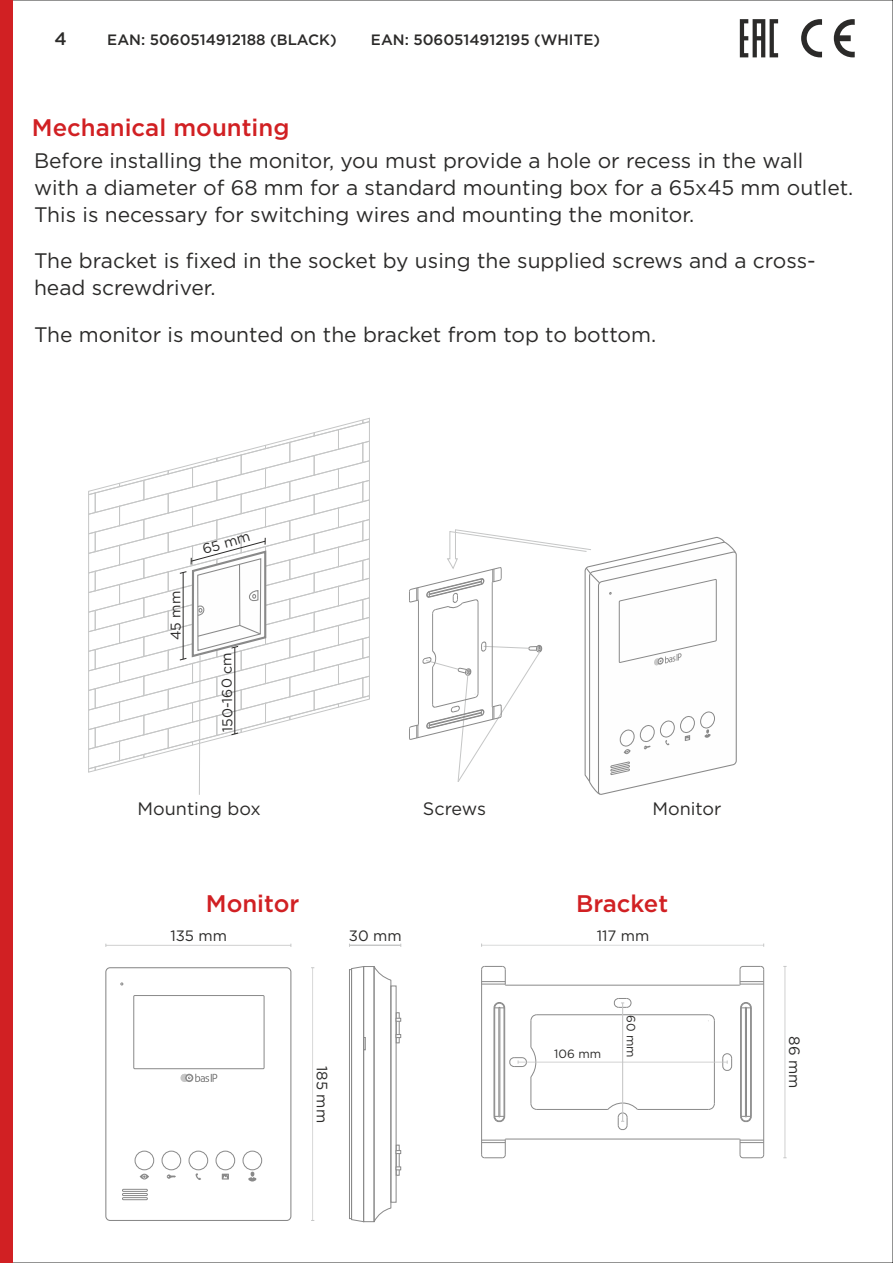
<style>
.page{position:relative;width:893px;height:1263px;background:#fff}
.page>*{position:absolute;margin:0;border:0;box-sizing:border-box;transform-origin:0 0}
.t1{font:500 24px "Gotham Pro";color:#d12023}
.t2{font:21px/26.7px "Gotham Pro";color:#2b2a29}
.t3{font:18px "Gotham Pro";color:#2b2a29}
.t4{font:500 18px "Gotham Pro";color:#2b2a29}
.t5{font:500 15px "Gotham Pro";color:#2b2a29}
.t6{font:15px "Gotham Pro";color:#2b2a29}
.t7{font:14.1px "Gotham Pro";color:#2b2a29}
.t8{font:12px "Gotham Pro";color:#2b2a29}
</style>
<div class="page">
<div style="left:0;top:0;width:13px;height:1263px;background:#d12023"></div>
<svg style="left:801px;top:19px;width:21px;height:38px"></svg>
<svg style="left:834px;top:19px;width:21px;height:38px"></svg>
<svg style="left:740px;top:19px;width:38px;height:38px"></svg>
<hr style="left:482px;top:945px;width:282px;height:1px;background:#c5c6c6">
<hr style="left:785px;top:966px;width:1px;height:192px;background:#c5c6c6">
<hr style="left:763px;top:969px;width:1px;height:186px;background:#898989">
<hr style="left:751px;top:1008px;width:1px;height:108px;background:#898989">
<hr style="left:750px;top:1008px;width:1px;height:108px;background:#898989">
<hr style="left:746px;top:1008px;width:1px;height:108px;background:#898989">
<hr style="left:745px;top:1008px;width:1px;height:108px;background:#898989">
<hr style="left:741px;top:1008px;width:1px;height:108px;background:#898989">
<hr style="left:740px;top:1008px;width:1px;height:108px;background:#898989">
<hr style="left:714px;top:1021px;width:1px;height:82px;background:#898989">
<hr style="left:506px;top:1139px;width:233px;height:1px;background:#898989">
<hr style="left:537px;top:1109px;width:71px;height:1px;background:#898989">
<hr style="left:637px;top:1109px;width:71px;height:1px;background:#898989">
<hr style="left:537px;top:1014px;width:171px;height:1px;background:#898989">
<hr style="left:506px;top:985px;width:233px;height:1px;background:#898989">
<hr style="left:504px;top:1008px;width:1px;height:108px;background:#898989">
<hr style="left:500px;top:1008px;width:1px;height:108px;background:#898989">
<hr style="left:498px;top:1008px;width:1px;height:108px;background:#898989">
<hr style="left:494px;top:1008px;width:1px;height:108px;background:#898989">
<hr style="left:481px;top:969px;width:1px;height:186px;background:#898989">
<svg style="left:708px;top:1014px;width:7px;height:7px"></svg>
<svg style="left:708px;top:1103px;width:7px;height:7px"></svg>
<svg style="left:481px;top:1138px;width:25px;height:20px"></svg>
<svg style="left:739px;top:1138px;width:25px;height:20px"></svg>
<svg style="left:481px;top:966px;width:25px;height:20px"></svg>
<svg style="left:739px;top:966px;width:25px;height:20px"></svg>
<svg style="left:740px;top:1116px;width:12px;height:7px"></svg>
<svg style="left:740px;top:1002px;width:12px;height:6px"></svg>
<svg style="left:493px;top:1116px;width:12px;height:7px"></svg>
<svg style="left:493px;top:1002px;width:12px;height:6px"></svg>
<svg style="left:509px;top:1014px;width:28px;height:96px"></svg>
<hr style="left:518px;top:1062px;width:209px;height:1px;background:#c5c6c6">
<svg style="left:722px;top:1053px;width:10px;height:18px"></svg>
<svg style="left:613px;top:998px;width:19px;height:10px"></svg>
<svg style="left:607px;top:1102px;width:31px;height:28px"></svg>
<hr style="left:622px;top:1003px;width:1px;height:118px;background:#c5c6c6">
<svg style="left:180px;top:1074px;width:37px;height:8px"></svg>
<div style="left:105px;top:967px;width:186px;height:254px;border:1px solid #898989;border-radius:4px"></div>
<div style="left:133px;top:995px;width:131px;height:74px;border:1px solid #898989"></div>
<div style="left:135px;top:1151px;width:19px;height:19px;border:1px solid #898989;border-radius:50%"></div>
<div style="left:162px;top:1151px;width:19px;height:19px;border:1px solid #898989;border-radius:50%"></div>
<div style="left:189px;top:1151px;width:19px;height:19px;border:1px solid #898989;border-radius:50%"></div>
<div style="left:216px;top:1151px;width:19px;height:19px;border:1px solid #898989;border-radius:50%"></div>
<div style="left:243px;top:1151px;width:19px;height:19px;border:1px solid #898989;border-radius:50%"></div>
<div style="left:122px;top:1189px;width:26px;height:3px;border:1px solid #898989"></div>
<div style="left:122px;top:1193px;width:26px;height:3px;border:1px solid #898989"></div>
<div style="left:122px;top:1197px;width:26px;height:3px;border:1px solid #898989"></div>
<svg style="left:373px;top:966px;width:28px;height:257px"></svg>
<svg style="left:349px;top:966px;width:17px;height:257px"></svg>
<svg style="left:196px;top:1173px;width:5px;height:7px"></svg>
<svg style="left:222px;top:1174px;width:7px;height:5px"></svg>
<svg style="left:248px;top:1172px;width:8px;height:9px"></svg>
<svg style="left:167px;top:1174px;width:9px;height:5px"></svg>
<svg style="left:140px;top:1174px;width:9px;height:5px"></svg>
<hr style="left:106px;top:945px;width:185px;height:1px;background:#c5c6c6">
<hr style="left:312px;top:968px;width:1px;height:252px;background:#c5c6c6">
<hr style="left:349px;top:945px;width:52px;height:1px;background:#c5c6c6">
<svg style="left:89px;top:418px;width:280px;height:377px"></svg>
<svg style="left:409px;top:529px;width:328px;height:266px"></svg>
<p class="t4" style="left:54px;top:32px;width:14px">4</p>
<p class="t5" style="left:107px;top:34px;width:231px">EAN: 5060514912188 (BLACK)</p>
<p class="t5" style="left:371px;top:34px;width:231px">EAN: 5060514912195 (WHITE)</p>
<p class="t1" style="left:32px;top:119px;width:259px">Mechanical mounting</p>
<p class="t2" style="left:34px;top:149px;width:821px">Before installing the monitor, you must provide a hole or recess in the wall with a diameter of 68 mm for a standard mounting box for a 65x45 mm outlet.<br>This is necessary for switching wires and mounting the monitor.</p>
<p class="t2" style="left:34px;top:249px;width:783px">The bracket is fixed in the socket by using the supplied screws and a cross&shy;head screwdriver.</p>
<p class="t2" style="left:34px;top:322px;width:624px">The monitor is mounted on the bracket from top to bottom.</p>
<p class="t7" style="left:171px;top:640px;width:51px;rotate:-91deg">45 mm</p>
<p class="t7" style="left:201px;top:544px;width:51px;rotate:-16deg">65 mm</p>
<p class="t7" style="left:222px;top:732px;width:81px;rotate:-91deg">150-160 cm</p>
<p class="t3" style="left:138px;top:802px;width:125px">Mounting box</p>
<p class="t3" style="left:423px;top:802px;width:65px">Screws</p>
<p class="t3" style="left:653px;top:802px;width:70px">Monitor</p>
<p class="t1" style="left:206px;top:894px;width:95px">Monitor</p>
<p class="t1" style="left:576px;top:894px;width:94px">Bracket</p>
<p class="t6" style="left:597px;top:930px;width:54px">117 mm</p>
<p class="t6" style="left:349px;top:930px;width:54px">30 mm</p>
<p class="t6" style="left:170px;top:930px;width:58px">135 mm</p>
<p class="t6" style="left:328px;top:1066px;width:59px;rotate:90deg">185 mm</p>
<p class="t8" style="left:554px;top:1049px;width:49px">106 mm</p>
<p class="t8" style="left:636px;top:1015px;width:44px;rotate:90deg">60 mm</p>
<p class="t6" style="left:800px;top:1036px;width:54px;rotate:90deg">86 mm</p>
</div>
